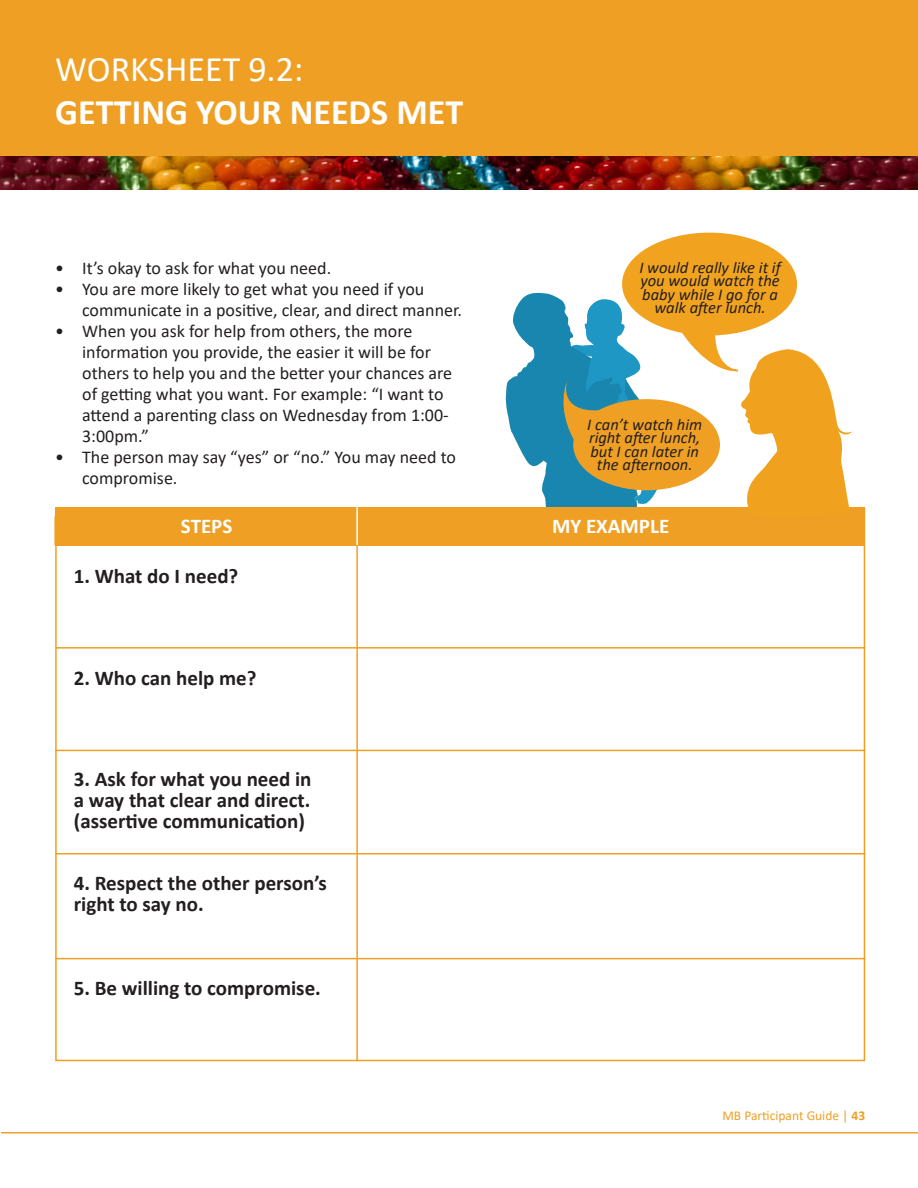
<style>
.page{position:relative;width:918px;height:1188px;background:#fff}
.page>*{position:absolute;margin:0;border:0;box-sizing:border-box;transform-origin:0 0}
.t1{font:700 36px "Calibri";color:#fff}
.t2{font:36px "Calibri";color:#fff}
.t3{font:700 21px/21px "Calibri";color:#231f20;text-align:justify}
.t4{font:700 21px "Calibri";color:#fff}
.t5{font:18px/21px "Calibri";color:#231f20}
.t6{font:italic 16.5px/13.5px "Calibri";color:#231f20;text-align:center}
.t7{font:13.5px "Calibri";color:#efa024}
.s1{font-weight:700}
</style>
<div class="page">
<div style="left:0;top:0;width:918px;height:156px;background:#efa024"></div>
<hr style="left:1px;top:1132px;width:917px;height:2px;background:#efa024">
<div style="left:55px;top:507px;width:810px;height:38px;background:#efa024"></div>
<hr style="left:356px;top:545px;width:2px;height:516px;background:#efa024">
<hr style="left:55px;top:647px;width:811px;height:2px;background:#efa024">
<hr style="left:55px;top:750px;width:811px;height:1px;background:#efa024">
<hr style="left:55px;top:853px;width:811px;height:2px;background:#efa024">
<hr style="left:55px;top:958px;width:811px;height:1px;background:#efa024">
<hr style="left:356px;top:507px;width:2px;height:38px;background:#fff">
<img style="left:0;top:156px;width:918px;height:33px">
<svg style="left:505px;top:232px;width:347px;height:275px"></svg>
<p class="t2" style="left:55px;top:44px;width:250px">WORKSHEET 9.2:</p>
<p class="t1" style="left:55px;top:87px;width:410px">GETTING YOUR NEEDS MET</p>
<p class="t5" style="left:55px;top:257px;width:278px">• It’s okay to ask for what you need.</p>
<p class="t5" style="left:55px;top:278px;width:371px">• You are more likely to get what you need if you</p>
<p class="t5" style="left:82px;top:299px;width:381px">communicate in a positive, clear, and direct manner.</p>
<p class="t5" style="left:55px;top:320px;width:359px">• When you ask for help from others, the more</p>
<p class="t5" style="left:82px;top:341px;width:372px">information you provide, the easier it will be for others to help you and the better your chances are of getting what you want. For example: “I want to attend a parenting class on Wednesday from 1:00- 3:00pm.”</p>
<p class="t5" style="left:82px;top:446px;width:375px;text-indent:-27px">• The person may say “yes” or “no.” You may need to compromise.</p>
<p class="t6" style="left:639px;top:260px;width:143px">I would really like it if you would watch the baby while I go for a walk after lunch.</p>
<p class="t6" style="left:587px;top:417px;width:116px">I can’t watch him right after lunch, but I can later in the afternoon.</p>
<p class="t4" style="left:181px;top:512px;width:53px">STEPS</p>
<p class="t4" style="left:552px;top:511px;width:119px">MY EXAMPLE</p>
<p class="t3" style="left:74px;top:566px;width:166px">1. What do I need?</p>
<p class="t3" style="left:74px;top:667px;width:184px">2. Who can help me?</p>
<p class="t3" style="left:74px;top:768px;width:239px">3. Ask for what you need in a way that clear and direct. (assertive communication)</p>
<p class="t3" style="left:74px;top:872px;width:255px">4. Respect the other person’s right to say no.</p>
<p class="t3" style="left:74px;top:978px;width:249px">5. Be willing to compromise.</p>
<p class="t7" style="left:722px;top:1106px;width:144px">MB Participant Guide | <span class="s1">43</span></p>
</div>
